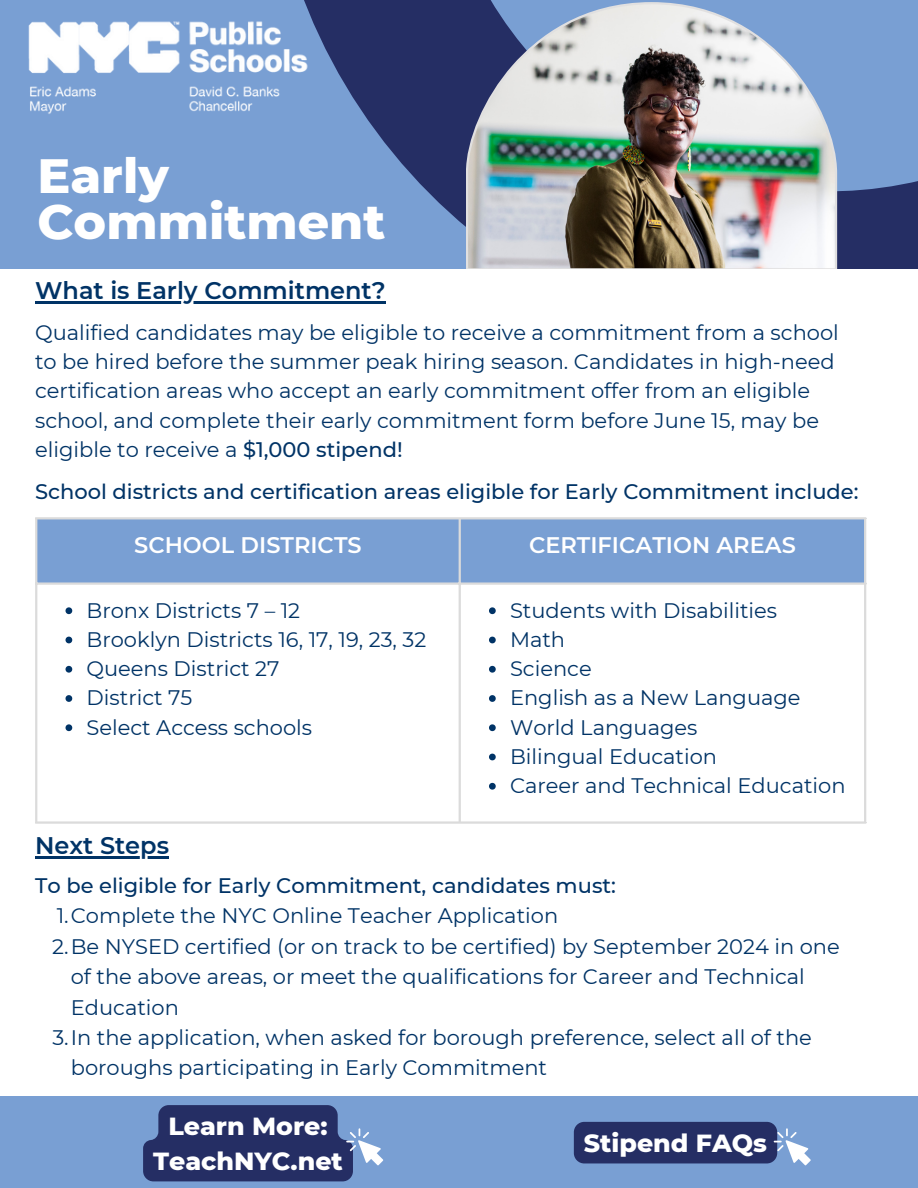
<style>
.page{position:relative;width:918px;height:1188px;background:#fff}
.page>*{position:absolute;margin:0;border:0;box-sizing:border-box;transform-origin:0 0}
.t1{font:800 49.05px/46.3px "Montserrat";color:#fff}
.t2{font:800 25.2px/35px "Montserrat";color:#fff;text-align:center}
.t3{font:600 24px "Montserrat";color:#036}
.t4{font:600 22.5px "Montserrat";color:#fff}
.t5{font:21px/29.2px "Montserrat";color:#036}
.t6{font:500 21px "Montserrat";color:#036}
.s1{font-weight:500}
</style>
<div class="page">
<div style="left:0;top:0;width:918px;height:269px;background:#799fd3"></div>
<svg style="left:304px;top:0;width:614px;height:269px"></svg>
<img style="left:466px;top:2px;width:371px;height:267px">
<div style="left:0;top:1096px;width:918px;height:92px;background:#799fd3"></div>
<div style="left:37px;top:519px;width:827px;height:63px;background:#799fd3"></div>
<svg style="left:66px;top:607px;width:6px;height:7px"></svg>
<svg style="left:66px;top:637px;width:6px;height:6px"></svg>
<svg style="left:66px;top:666px;width:6px;height:7px"></svg>
<svg style="left:66px;top:695px;width:6px;height:7px"></svg>
<svg style="left:66px;top:724px;width:6px;height:7px"></svg>
<svg style="left:489px;top:607px;width:7px;height:7px"></svg>
<svg style="left:489px;top:637px;width:7px;height:6px"></svg>
<svg style="left:489px;top:666px;width:7px;height:7px"></svg>
<svg style="left:489px;top:695px;width:7px;height:7px"></svg>
<svg style="left:489px;top:724px;width:7px;height:7px"></svg>
<svg style="left:489px;top:754px;width:7px;height:6px"></svg>
<svg style="left:489px;top:783px;width:7px;height:7px"></svg>
<hr style="left:35px;top:519px;width:2px;height:302px;background:#dbdbdb">
<hr style="left:459px;top:519px;width:2px;height:302px;background:#dbdbdb">
<hr style="left:864px;top:519px;width:2px;height:302px;background:#dbdbdb">
<hr style="left:35px;top:517px;width:831px;height:2px;background:#dbdbdb">
<hr style="left:35px;top:582px;width:831px;height:3px;background:#dbdbdb">
<hr style="left:35px;top:821px;width:831px;height:3px;background:#dbdbdb">
<svg style="left:143px;top:1105px;width:240px;height:76px"></svg>
<div style="left:574px;top:1122px;width:203px;height:41px;background:#252e64;border-radius:10px"></div>
<svg style="left:774px;top:1128px;width:37px;height:37px"></svg>
<img style="left:28px;top:15px;width:286px;height:102px">
<hr style="left:35px;top:857px;width:134px;height:2px;background:#036">
<hr style="left:35px;top:301px;width:351px;height:3px;background:#036">
<p class="t1" style="left:37px;top:152px;width:349px">Early<br>Commitment</p>
<p class="t3" style="left:35px;top:276px;width:352px">What is Early Commitment?</p>
<p class="t5" style="left:35px;top:318px;width:805px">Qualified candidates may be eligible to receive a commitment from a school to be hired before the summer peak hiring season. Candidates in high-need certification areas who accept an early commitment offer from an eligible school, and complete their early commitment form before June 15, may be eligible to receive a <span class="s1">$1,000 stipend!</span></p>
<p class="t6" style="left:35px;top:478px;width:825px">School districts and certification areas eligible for Early Commitment include:</p>
<p class="t4" style="left:134px;top:531px;width:229px">SCHOOL DISTRICTS</p>
<p class="t4" style="left:529px;top:531px;width:268px">CERTIFICATION AREAS</p>
<p class="t5" style="left:87px;top:595px;width:215px">Bronx Districts 7 – 12</p>
<p class="t5" style="left:87px;top:625px;width:341px">Brooklyn Districts 16, 17, 19, 23, 32</p>
<p class="t5" style="left:87px;top:654px;width:195px">Queens District 27</p>
<p class="t5" style="left:87px;top:683px;width:107px">District 75</p>
<p class="t5" style="left:87px;top:712px;width:227px">Select Access schools</p>
<p class="t3" style="left:35px;top:831px;width:135px">Next Steps</p>
<p class="t5" style="left:510px;top:595px;width:269px">Students with Disabilities</p>
<p class="t5" style="left:510px;top:625px;width:57px">Math</p>
<p class="t5" style="left:510px;top:654px;width:83px">Science</p>
<p class="t5" style="left:510px;top:683px;width:292px">English as a New Language</p>
<p class="t5" style="left:510px;top:712px;width:189px">World Languages</p>
<p class="t5" style="left:510px;top:742px;width:209px">Bilingual Education</p>
<p class="t5" style="left:510px;top:771px;width:337px">Career and Technical Education</p>
<p class="t6" style="left:35px;top:873px;width:582px">To be eligible for Early Commitment, candidates must:</p>
<p class="t5" style="left:57px;top:901px;width:503px">1.Complete the NYC Online Teacher Application</p>
<p class="t5" style="left:71px;top:931px;width:770px;line-height:30.3px;text-indent:-18px">2.Be NYSED certified (or on track to be certified) by September 2024 in one of the above areas, or meet the qualifications for Career and Technical<br>Education</p>
<p class="t5" style="left:71px;top:1022px;width:743px;line-height:30.3px;text-indent:-18px">3.In the application, when asked for borough preference, select all of the boroughs participating in Early Commitment</p>
<p class="t2" style="left:153px;top:1108px;width:191px">Learn More:<br>TeachNYC.net</p>
<p class="t2" style="left:584px;top:1125px;width:185px">Stipend FAQs</p>
</div>
